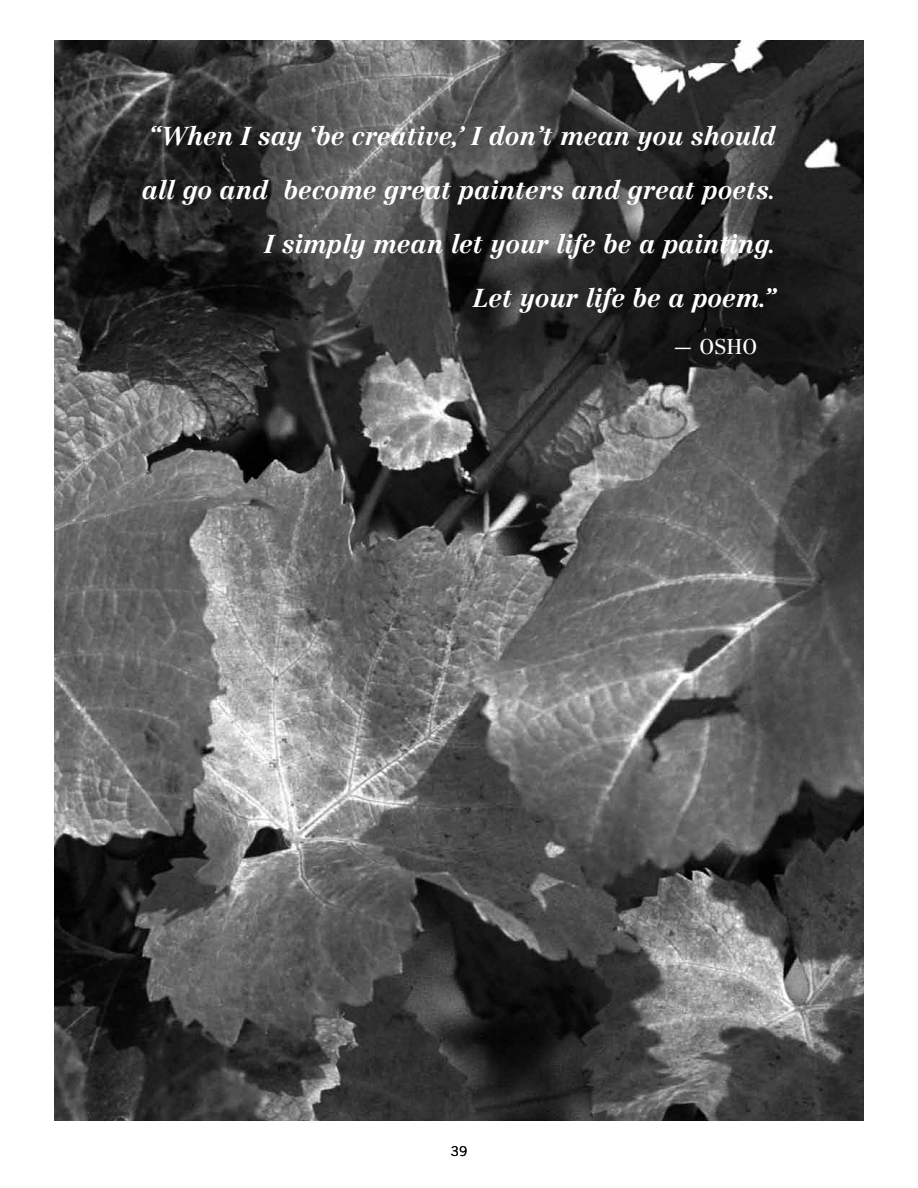
<style>
.page{position:relative;width:918px;height:1188px;background:#fff}
.page>*{position:absolute;margin:0;border:0;box-sizing:border-box;transform-origin:0 0}
.t1{font:25.5px/54px "Centennial Bold Italic Os F";color:#fff;text-align:right}
.t2{font:21px "Centennial Roman SC";color:#fff}
.t3{font:13.5px "Trade Gothic";color:#000}
</style>
<div class="page">
<img style="left:54px;top:40px;width:810px;height:1080px">
<p class="t1" style="left:142px;top:109px;width:636px">“When I say ‘be creative,’ I don’t mean you should all go and become great painters and great poets.<br>I simply mean let your life be a painting.<br>Let your life be a poem.”</p>
<p class="t2" style="left:672px;top:334px;width:86px">— OSHO</p>
<p class="t3" style="left:451px;top:1144px;width:18px">39</p>
</div>
